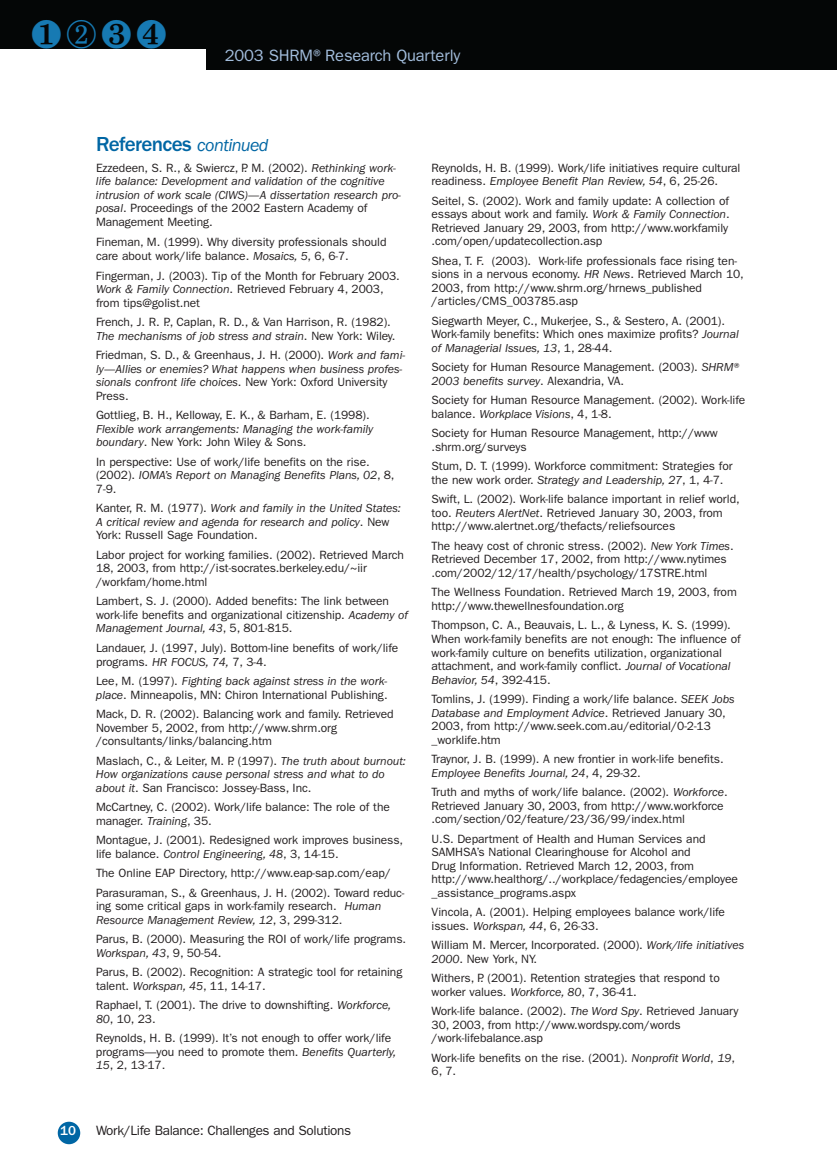
<style>
.page{position:relative;width:837px;height:1175px;background:#fff}
.page>*{position:absolute;margin:0;border:0;box-sizing:border-box;transform-origin:0 0}
.t1{font:39.75px "Monotype Sorts";color:#177ab3}
.t2{font:500 21px "Franklin Gothic";letter-spacing:-.03em;color:#0066a4}
.t3{font:16.5px "Franklin Gothic";letter-spacing:-.01em;color:#a3bedd}
.t4{font:13.5px "Franklin Gothic";letter-spacing:-.025em;color:#231f20}
.t5{font:500 13.5px "Franklin Gothic";color:#fff}
.t6{font:12px/13.5px "Franklin Gothic";letter-spacing:-.005em;color:#231f20}
.t7{font:italic 12px/13.5px "Franklin Gothic";letter-spacing:-.005em;color:#231f20}
.s1{font-weight:400;font-style:italic;font-size:18px}
.s2{font-style:normal}
.s3{font-style:italic}
</style>
<div class="page">
<div style="left:207px;top:0;width:630px;height:70px;background:#040606"></div>
<div style="left:0;top:0;width:837px;height:49px;background:#040606"></div>
<div style="left:58px;top:1121px;width:22px;height:23px;background:#0066a4;border-radius:50%"></div>
<h1 class="t1" style="left:31px;top:16px;width:138px">❶②❸❹</h1>
<h3 class="t3" style="left:225px;top:50px;width:237px">2003 SHRM®Research Quarterly</h3>
<h2 class="t2" style="left:96px;top:136px;width:174px">References <span class="s1">continued</span></h2>
<p class="t7" style="left:96px;top:162px;width:306px"><span class="s2">Ezzedeen, S. R., &amp; Swiercz, P. M. (2002).</span> Rethinking work&shy;life balance: Development and validation of the cognitive intrusion of work scale (CIWS)—A dissertation research pro&shy;posal<span class="s2">. Proceedings of the 2002 Eastern Academy of Management Meeting.</span></p>
<p class="t6" style="left:96px;top:236px;width:292px">Fineman, M. (1999). Why diversity professionals should care about work/life balance. <span class="s3">Mosaics, 5</span>, 6, 6-7.</p>
<p class="t6" style="left:96px;top:270px;width:305px">Fingerman, J. (2003). Tip of the Month for February 2003.<br><span class="s3">Work &amp; Family Connection</span>. Retrieved February 4, 2003, from tips@golist.net</p>
<p class="t6" style="left:96px;top:316px;width:301px">French, J. R. P., Caplan, R. D., &amp; Van Harrison, R. (1982).<br><span class="s3">The mechanisms of job stress and strain</span>. New York: Wiley.</p>
<p class="t7" style="left:96px;top:350px;width:311px"><span class="s2">Friedman, S. D., &amp; Greenhaus, J. H. (2000).</span> Work and fami&shy;ly—Allies or enemies? What happens when business profes&shy;sionals confront life choices<span class="s2">. New York: Oxford University Press.</span></p>
<p class="t6" style="left:96px;top:409px;width:275px">Gottlieg, B. H., Kelloway, E. K., &amp; Barham, E. (1998).</p>
<p class="t7" style="left:96px;top:423px;width:279px">Flexible work arrangements: Managing the work-family boundary<span class="s2">. New York: John Wiley &amp; Sons.</span></p>
<p class="t6" style="left:96px;top:456px;width:300px">In perspective: Use of work/life benefits on the rise. (2002). <span class="s3">IOMA’s Report on Managing Benefits Plans, 02</span>, 8,<br>7-9.</p>
<p class="t7" style="left:96px;top:503px;width:306px"><span class="s2">Kanter, R. M. (1977).</span> Work and family in the United States:<br>A critical review and agenda for research and policy<span class="s2">. New<br>York: Russell Sage Foundation.</span></p>
<p class="t6" style="left:96px;top:549px;width:309px">Labor project for working families. (2002). Retrieved March<br>18, 2003, from http://ist-socrates.berkeley.edu/~iir /workfam/home.html</p>
<p class="t6" style="left:96px;top:595px;width:313px">Lambert, S. J. (2000). Added benefits: The link between work-life benefits and organizational citizenship. <span class="s3">Academy of<br>Management Journal, 43</span>, 5, 801-815.</p>
<p class="t6" style="left:96px;top:642px;width:304px">Landauer, J. (1997, July). Bottom-line benefits of work/life programs. <span class="s3">HR FOCUS, 74,</span> 7, 3-4.</p>
<p class="t6" style="left:96px;top:675px;width:293px">Lee, M. (1997). <span class="s3">Fighting back against stress in the work&shy;place</span>. Minneapolis, MN: Chiron International Publishing.</p>
<p class="t6" style="left:96px;top:708px;width:299px">Mack, D. R. (2002). Balancing work and family. Retrieved<br>November 5, 2002, from http://www.shrm.org /consultants/links/balancing.htm</p>
<p class="t7" style="left:96px;top:755px;width:311px"><span class="s2">Maslach, C., &amp; Leiter, M. P. (1997).</span> The truth about burnout:<br>How organizations cause personal stress and what to do about it<span class="s2">. San Francisco: Jossey-Bass, Inc.</span></p>
<p class="t6" style="left:96px;top:801px;width:295px">McCartney, C. (2002). Work/life balance: The role of the manager. <span class="s3">Training</span>, 35.</p>
<p class="t6" style="left:96px;top:834px;width:309px">Montague, J. (2001). Redesigned work improves business, life balance. <span class="s3">Control Engineering, 48</span>, 3, 14-15.</p>
<p class="t6" style="left:96px;top:864px;width:310px;line-height:19.5px">The Online EAP Directory, http://www.eap-sap.com/eap/<br>Parasuraman, S., &amp; Greenhaus, J. H. (2002). Toward reduc-</p>
<p class="t6" style="left:96px;top:900px;width:287px">ing some critical gaps in work-family research. <span class="s3">Human<br>Resource Management Review, 12</span>, 3, 299-312.</p>
<p class="t6" style="left:96px;top:933px;width:312px">Parus, B. (2000). Measuring the ROI of work/life programs.<br><span class="s3">Workspan, 43</span>, 9, 50-54.</p>
<p class="t6" style="left:96px;top:966px;width:308px">Parus, B. (2002). Recognition: A strategic tool for retaining talent. <span class="s3">Workspan, 45</span>, 11, 14-17.</p>
<p class="t6" style="left:96px;top:999px;width:297px">Raphael, T. (2001). The drive to downshifting. <span class="s3">Workforce,<br>80</span>, 10, 23.</p>
<p class="t6" style="left:96px;top:1032px;width:302px">Reynolds, H. B. (1999). It’s not enough to offer work/life programs—you need to promote them. <span class="s3">Benefits Quarterly,<br>15</span>, 2, 13-17.</p>
<p class="t5" style="left:60px;top:1126px;width:17px">10</p>
<p class="t4" style="left:96px;top:1126px;width:257px">Work/Life Balance: Challenges and Solutions</p>
<p class="t6" style="left:432px;top:162px;width:310px">Reynolds, H. B. (1999). Work/life initiatives require cultural readiness. <span class="s3">Employee Benefit Plan Review, 54</span>, 6, 25-26.</p>
<p class="t6" style="left:432px;top:195px;width:300px">Seitel, S. (2002). Work and family update: A collection of essays about work and family. <span class="s3">Work &amp; Family Connection</span>.<br>Retrieved January 29, 2003, from http://www.workfamily .com/open/updatecollection.asp</p>
<p class="t6" style="left:432px;top:255px;width:314px">Shea, T. F. (2003). Work-life professionals face rising ten&shy;sions in a nervous economy. <span class="s3">HR News</span>. Retrieved March 10, 2003, from http://www.shrm.org/hrnews_published /articles/CMS_003785.asp</p>
<p class="t6" style="left:432px;top:315px;width:309px">Siegwarth Meyer, C., Mukerjee, S., &amp; Sestero, A. (2001).<br>Work-family benefits: Which ones maximize profits? <span class="s3">Journal of Managerial Issues, 13</span>, 1, 28-44.</p>
<p class="t6" style="left:432px;top:361px;width:309px">Society for Human Resource Management. (2003). <span class="s3">SHRM®<br>2003 benefits survey</span>. Alexandria, VA.</p>
<p class="t6" style="left:432px;top:394px;width:315px">Society for Human Resource Management. (2002). Work-life balance. <span class="s3">Workplace Visions</span>, 4, 1-8.</p>
<p class="t6" style="left:432px;top:427px;width:288px">Society for Human Resource Management, http://www .shrm.org/surveys</p>
<p class="t6" style="left:432px;top:460px;width:303px">Stum, D. T. (1999). Workforce commitment: Strategies for the new work order. <span class="s3">Strategy and Leadership, 27</span>, 1, 4-7.</p>
<p class="t6" style="left:432px;top:493px;width:310px">Swift, L. (2002). Work-life balance important in relief world, too. <span class="s3">Reuters AlertNet</span>. Retrieved January 30, 2003, from http://www.alertnet.org/thefacts/reliefsources</p>
<p class="t6" style="left:432px;top:540px;width:304px">The heavy cost of chronic stress. (2002). <span class="s3">New York Times</span>.<br>Retrieved December 17, 2002, from http://www.nytimes .com/2002/12/17/health/psychology/17STRE.html</p>
<p class="t6" style="left:432px;top:586px;width:307px">The Wellness Foundation. Retrieved March 19, 2003, from http://www.thewellnesfoundation.org</p>
<p class="t6" style="left:432px;top:619px;width:311px">Thompson, C. A., Beauvais, L. L., &amp; Lyness, K. S. (1999).<br>When work-family benefits are not enough: The influence of work-family culture on benefits utilization, organizational attachment, and work-family conflict. <span class="s3">Journal of Vocational Behavior, 54</span>, 392-415.</p>
<p class="t6" style="left:432px;top:693px;width:305px">Tomlins, J. (1999). Finding a work/life balance. <span class="s3">SEEK Jobs Database and Employment Advice</span>. Retrieved January 30, 2003, from http://www.seek.com.au/editorial/0-2-13 _worklife.htm</p>
<p class="t6" style="left:432px;top:753px;width:294px">Traynor, J. B. (1999). A new frontier in work-life benefits.<br><span class="s3">Employee Benefits Journal, 24</span>, 4, 29-32.</p>
<p class="t6" style="left:432px;top:786px;width:298px">Truth and myths of work/life balance. (2002). <span class="s3">Workforce</span>.<br>Retrieved January 30, 2003, from http://www.workforce .com/section/02/feature/23/36/99/index.html</p>
<p class="t6" style="left:432px;top:832px;width:308px">U.S. Department of Health and Human Services and SAMHSA’s National Clearinghouse for Alcohol and<br>Drug Information. Retrieved March 12, 2003, from http://www.healthorg/../workplace/fedagencies/employee _assistance_programs.aspx</p>
<p class="t6" style="left:432px;top:906px;width:295px">Vincola, A. (2001). Helping employees balance work/life issues. <span class="s3">Workspan, 44</span>, 6, 26-33.</p>
<p class="t6" style="left:432px;top:939px;width:314px">William M. Mercer, Incorporated. (2000). <span class="s3">Work/life initiatives<br>2000</span>. New York, NY.</p>
<p class="t6" style="left:432px;top:972px;width:290px">Withers, P. (2001). Retention strategies that respond to worker values. <span class="s3">Workforce, 80</span>, 7, 36-41.</p>
<p class="t6" style="left:432px;top:1005px;width:309px">Work-life balance. (2002). <span class="s3">The Word Spy</span>. Retrieved January<br>30, 2003, from http://www.wordspy.com/words /work-lifebalance.asp</p>
<p class="t6" style="left:432px;top:1051px;width:305px">Work-life benefits on the rise. (2001). <span class="s3">Nonprofit World</span>, <span class="s3">19</span>,<br>6, 7.</p>
</div>
